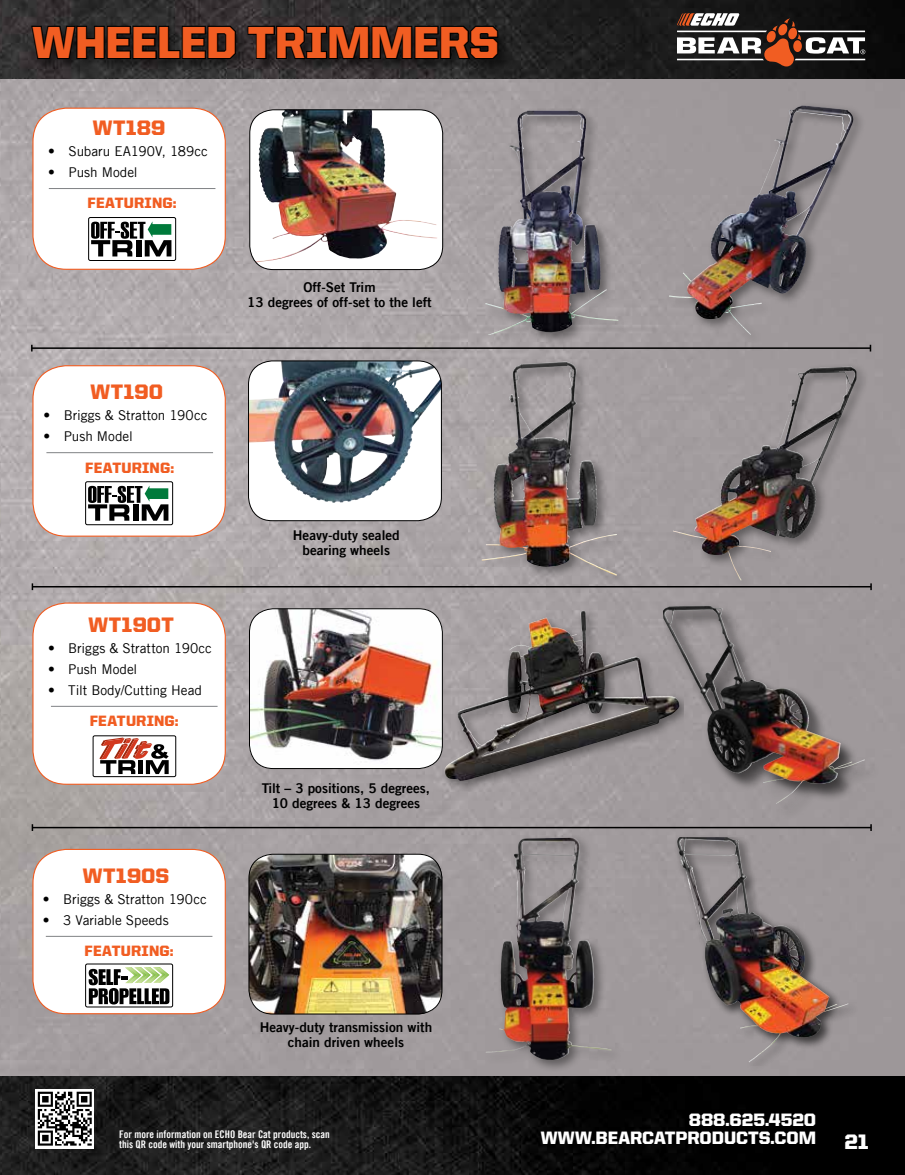
<style>
.page{position:relative;width:905px;height:1175px;background:#fff}
.page>*{position:absolute;margin:0;border:0;box-sizing:border-box;transform-origin:0 0}
.t1{font:900 45px "United Sans Reg";letter-spacing:-.01em;color:#f15d22}
.t2{font:900 21px "United Sans Reg";letter-spacing:.015em;color:#f15d22}
.t3{font:900 21px "United Sans Reg";color:#fff}
.t4{font:900 18px/18px "United Sans Reg";color:#fff;text-align:right}
.t5{font:900 15px "United Sans Reg";letter-spacing:.01em;color:#f15d22}
.t6{font:13.5px/15px "Trade Gothic LT Bold Two";color:#000;text-align:center}
.t7{font:13.5px "Trade Gothic LT";letter-spacing:-.005em;color:#000}
.t8{font:10.5px/10.5px "Trade Gothic LT Bold Cond Twenty";color:#fff}
</style>
<div class="page">
<img style="left:0;top:79px;width:904px;height:997px">
<img style="left:0;top:1076px;width:904px;height:98px">
<img style="left:0;top:0;width:904px;height:79px">
<svg style="left:677px;top:13px;width:188px;height:53px"></svg>
<div style="left:30px;top:24px;width:482px;height:50px;background:#000;opacity:.53"></div>
<svg style="left:30px;top:22px;width:207px;height:42px;background:#1a1919"></svg>
<svg style="left:246px;top:17px;width:253px;height:44px;background:#1b191a"></svg>
<svg style="left:36px;top:1088px;width:58px;height:60px"></svg>
<svg style="left:36px;top:1089px;width:58px;height:58px"></svg>
<svg style="left:38px;top:1091px;width:54px;height:54px"></svg>
<div style="left:665px;top:608px;width:216px;height:213px;background:#9f999b"></div>
<div style="left:662px;top:602px;width:206px;height:213px;background:#000;opacity:.4"></div>
<img style="left:663px;top:605px;width:110px;height:168px">
<div style="left:673px;top:833px;width:186px;height:240px;background:#9f999b"></div>
<div style="left:673px;top:837px;width:186px;height:228px;background:#000;opacity:.4"></div>
<img style="left:676px;top:837px;width:81px;height:188px">
<div style="left:33px;top:108px;width:192px;height:161px;background:#fff;border-radius:34px"></div>
<div style="left:32px;top:108px;width:194px;height:162px;border:1px solid #f15d22;border-radius:34px"></div>
<hr style="left:49px;top:188px;width:166px;height:1px;background:#808285">
<div style="left:88px;top:217px;width:88px;height:44px;border:1px solid #000;border-radius:2px"></div>
<svg style="left:91px;top:221px;width:80px;height:35px"></svg>
<div style="left:33px;top:603px;width:192px;height:181px;background:#fff;border-radius:34px"></div>
<div style="left:32px;top:602px;width:194px;height:182px;border:1px solid #f15d22;border-radius:34px"></div>
<hr style="left:51px;top:706px;width:166px;height:1px;background:#808285">
<div style="left:93px;top:735px;width:83px;height:42px;border:1px solid #000;border-radius:2px"></div>
<svg style="left:99px;top:737px;width:70px;height:37px"></svg>
<div style="left:33px;top:366px;width:192px;height:170px;background:#fff;border-radius:34px"></div>
<div style="left:32px;top:365px;width:194px;height:171px;border:1px solid #f15d22;border-radius:34px"></div>
<hr style="left:46px;top:452px;width:167px;height:1px;background:#808285">
<div style="left:85px;top:481px;width:88px;height:44px;border:1px solid #000;border-radius:2px"></div>
<svg style="left:88px;top:485px;width:80px;height:35px"></svg>
<div style="left:33px;top:849px;width:192px;height:164px;background:#fff;border-radius:34px"></div>
<div style="left:32px;top:848px;width:194px;height:166px;border:1px solid #f15d22;border-radius:34px"></div>
<hr style="left:46px;top:936px;width:166px;height:1px;background:#808285">
<svg style="left:86px;top:964px;width:87px;height:43px"></svg>
<div style="left:85px;top:963px;width:88px;height:44px;border:1px solid #000;border-radius:2px"></div>
<svg style="left:89px;top:967px;width:80px;height:37px"></svg>
<img style="left:248px;top:361px;width:193px;height:159px;border-radius:24px">
<img style="left:248px;top:361px;width:35px;height:100px">
<div style="left:248px;top:361px;width:193px;height:160px;border:1px solid #000;border-radius:24px"></div>
<img style="left:249px;top:608px;width:192px;height:160px">
<div style="left:249px;top:608px;width:193px;height:160px;border:1px solid #000;border-radius:24px"></div>
<img style="left:250px;top:110px;width:192px;height:159px;border-radius:24px">
<img style="left:259px;top:110px;width:94px;height:67px">
<div style="left:249px;top:109px;width:194px;height:161px;border:1px solid #000;border-radius:24px"></div>
<div style="left:483px;top:833px;width:140px;height:239px;background:#000;opacity:.4"></div>
<img style="left:513px;top:838px;width:14px;height:142px">
<hr style="left:32px;top:347px;width:838px;height:2px;background:#000">
<hr style="left:32px;top:586px;width:839px;height:1px;background:#000">
<hr style="left:32px;top:827px;width:839px;height:1px;background:#000">
<div style="left:441px;top:608px;width:242px;height:182px;background:#000;opacity:.4"></div>
<img style="left:457px;top:610px;width:125px;height:104px">
<img style="left:249px;top:854px;width:193px;height:160px">
<div style="left:249px;top:854px;width:193px;height:160px;border:1px solid #000;border-radius:24px"></div>
<div style="left:479px;top:358px;width:149px;height:229px;background:#000;opacity:.4"></div>
<img style="left:508px;top:362px;width:54px;height:78px">
<div style="left:670px;top:363px;width:198px;height:229px;background:#000;opacity:.4"></div>
<img style="left:726px;top:367px;width:122px;height:109px">
<div style="left:666px;top:102px;width:199px;height:244px;background:#000;opacity:.4"></div>
<img style="left:711px;top:105px;width:90px;height:136px">
<div style="left:482px;top:107px;width:148px;height:240px;background:#000;opacity:.4"></div>
<img style="left:498px;top:111px;width:74px;height:142px">
<h1 class="t1" style="left:32px;top:17px;width:468px">WHEELED TRIMMERS</h1>
<h2 class="t2" style="left:93px;top:116px;width:74px">WT189</h2>
<p class="t7" style="left:48px;top:143px;width:161px">• Subaru EA190V, 189cc</p>
<p class="t7" style="left:48px;top:164px;width:91px">• Push Model</p>
<p class="t5" style="left:88px;top:195px;width:90px">FEATURING:</p>
<h2 class="t2" style="left:90px;top:380px;width:74px">WT190</h2>
<p class="t7" style="left:44px;top:407px;width:165px">• Briggs &amp; Stratton 190cc</p>
<p class="t7" style="left:44px;top:428px;width:91px">• Push Model</p>
<p class="t5" style="left:85px;top:459px;width:90px">FEATURING:</p>
<h2 class="t2" style="left:88px;top:613px;width:87px">WT190T</h2>
<p class="t7" style="left:48px;top:640px;width:165px">• Briggs &amp; Stratton 190cc</p>
<p class="t7" style="left:48px;top:661px;width:91px">• Push Model</p>
<p class="t7" style="left:48px;top:682px;width:155px">• Tilt Body/Cutting Head</p>
<p class="t5" style="left:90px;top:712px;width:90px">FEATURING:</p>
<h2 class="t2" style="left:83px;top:864px;width:88px">WT190S</h2>
<p class="t7" style="left:43px;top:891px;width:165px">• Briggs &amp; Stratton 190cc</p>
<p class="t7" style="left:43px;top:912px;width:127px">• 3 Variable Speeds</p>
<p class="t5" style="left:85px;top:942px;width:90px">FEATURING:</p>
<p class="t6" style="left:247px;top:279px;width:186px">Off-Set Trim<br>13 degrees of off-set to the left</p>
<p class="t6" style="left:293px;top:528px;width:108px">Heavy-duty sealed bearing wheels</p>
<p class="t6" style="left:262px;top:780px;width:170px">Tilt – 3 positions, 5 degrees,<br>10 degrees &amp; 13 degrees</p>
<p class="t6" style="left:260px;top:1019px;width:174px">Heavy-duty transmission with chain driven wheels</p>
<p class="t8" style="left:119px;top:1128px;width:212px">For more information on ECHO Bear Cat products, scan this QR code with your smartphone's QR code app.</p>
<h3 class="t4" style="left:541px;top:1110px;width:277px">888.625.4520<br>WWW.BEARCATPRODUCTS.COM</h3>
<h2 class="t3" style="left:844px;top:1129px;width:26px">21</h2>
</div>
